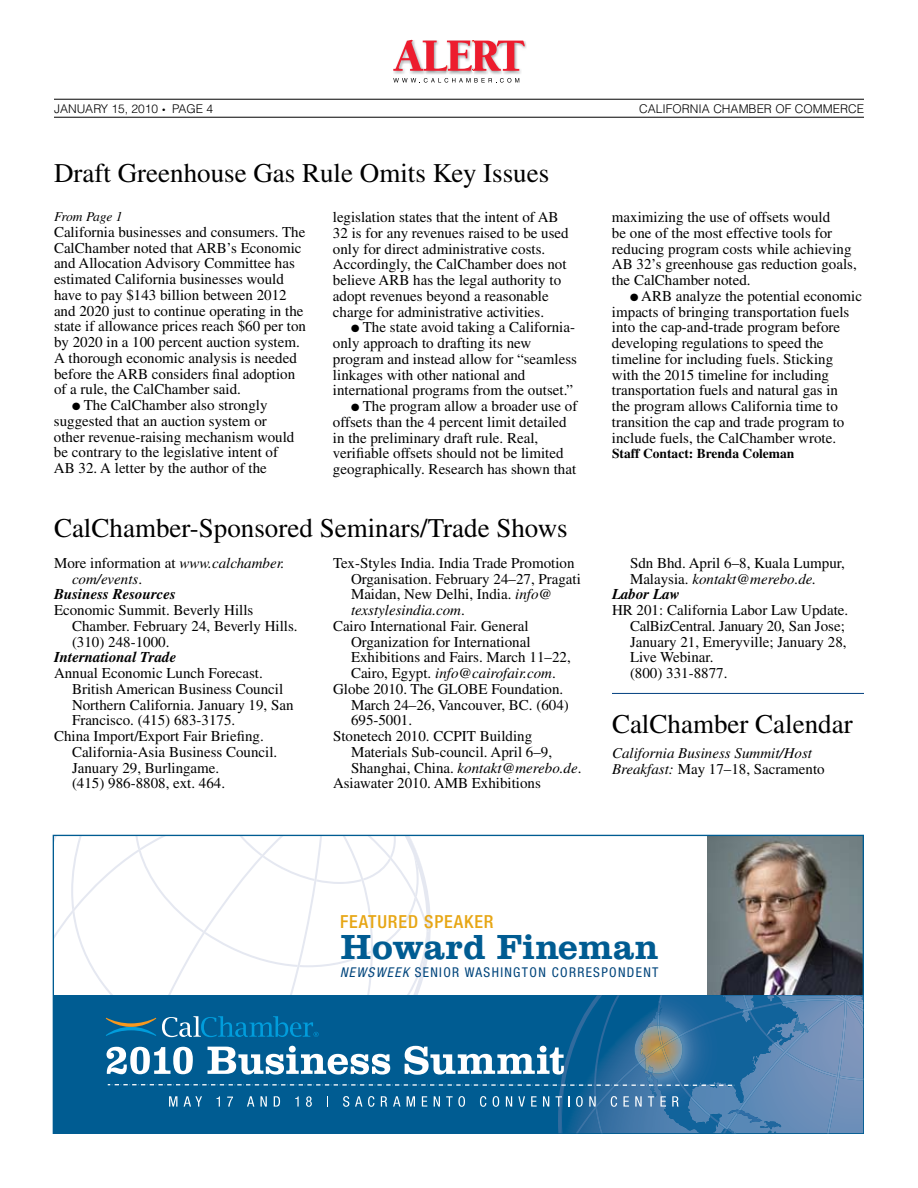
<style>
.page{position:relative;width:918px;height:1188px;background:#fff}
.page>*{position:absolute;margin:0;border:0;box-sizing:border-box;transform-origin:0 0}
.t1{font:36px "Clarendon";color:#005c92}
.t2{font:27px "Times";color:#000}
.t3{font:500 condensed 18px "Helvetica Neue LT Std";letter-spacing:.05em;color:#e7a614}
.t4{font:15px/15.8px "Times";color:#000}
.t5{font:italic 15px/15.8px "Times";color:#000}
.t6{font:italic 700 15px "Times";color:#000}
.t7{font:condensed 13.5px "Helvetica Neue LT Std";letter-spacing:.1em;color:#00457c}
.t8{font:700 13.5px "Times";color:#000}
.t9{font:italic 13.5px "Times";letter-spacing:-.025em;color:#000}
.t10{font:300 12px "Helvetica";color:#000}
.s1{font-style:italic}
.s2{font-style:normal}
</style>
<div class="page">
<hr style="left:54px;top:99px;width:810px;height:1px;background:#000">
<hr style="left:54px;top:117px;width:810px;height:1px;background:#000">
<img style="left:426px;top:72px;width:21px;height:2px">
<img style="left:503px;top:41px;width:23px;height:33px">
<img style="left:393px;top:72px;width:33px;height:2px">
<img style="left:474px;top:72px;width:28px;height:2px">
<img style="left:447px;top:72px;width:26px;height:2px">
<svg style="left:393px;top:40px;width:132px;height:32px"></svg>
<svg style="left:393px;top:78px;width:126px;height:5px"></svg>
<svg style="left:54px;top:836px;width:809px;height:298px"></svg>
<hr style="left:612px;top:693px;width:252px;height:1px;background:#003e7e">
<p class="t10" style="left:54px;top:101px;width:161px">JANUARY 15, 2010 ● PAGE 4</p>
<p class="t10" style="left:639px;top:101px;width:226px">CALIFORNIA CHAMBER OF COMMERCE</p>
<h2 class="t2" style="left:54px;top:158px;width:497px">Draft Greenhouse Gas Rule Omits Key Issues</h2>
<p class="t9" style="left:54px;top:209px;width:70px">From Page 1</p>
<p class="t4" style="left:54px;top:224px;width:254px">California businesses and consumers. The CalChamber noted that ARB’s Economic and Allocation Advisory Committee has estimated California businesses would have to pay $143 billion between 2012 and 2020 just to continue operating in the state if allowance prices reach $60 per ton by 2020 in a 100 percent auction system.<br>A thorough economic analysis is needed before the ARB considers final adoption of a rule, the CalChamber said.</p>
<p class="t4" style="left:54px;top:397px;width:242px;text-indent:18px">● The CalChamber also strongly suggested that an auction system or other revenue-raising mechanism would be contrary to the legislative intent of AB 32. A letter by the author of the</p>
<p class="t4" style="left:333px;top:209px;width:237px">legislation states that the intent of AB 32 is for any revenues raised to be used only for direct administrative costs.<br>Accordingly, the CalChamber does not believe ARB has the legal authority to adopt revenues beyond a reasonable charge for administrative activities.</p>
<p class="t4" style="left:333px;top:319px;width:246px;text-indent:18px">● The state avoid taking a California&shy;only approach to drafting its new program and instead allow for “seamless linkages with other national and international programs from the outset.”</p>
<p class="t4" style="left:333px;top:398px;width:246px;text-indent:18px">● The program allow a broader use of offsets than the 4 percent limit detailed in the preliminary draft rule. Real, verifiable offsets should not be limited geographically. Research has shown that</p>
<h2 class="t2" style="left:54px;top:512px;width:515px">CalChamber-Sponsored Seminars/Trade Shows</h2>
<p class="t4" style="left:54px;top:555px;width:232px">More information at <span class="s1">www.calchamber.</span></p>
<p class="t5" style="left:72px;top:571px;width:72px">com/events<span class="s2">.</span></p>
<p class="t6" style="left:54px;top:586px;width:124px">Business Resources</p>
<p class="t4" style="left:72px;top:602px;width:227px;text-indent:-18px">Economic Summit. Beverly Hills<br>Chamber. February 24, Beverly Hills. (310) 248-1000.</p>
<p class="t6" style="left:54px;top:649px;width:124px">International Trade</p>
<p class="t4" style="left:54px;top:665px;width:210px">Annual Economic Lunch Forecast.</p>
<p class="t4" style="left:72px;top:681px;width:213px">British American Business Council</p>
<p class="t4" style="left:72px;top:697px;width:223px">Northern California. January 19, San</p>
<p class="t4" style="left:72px;top:712px;width:165px">Francisco. (415) 683-3175.</p>
<p class="t4" style="left:54px;top:728px;width:211px">China Import/Export Fair Briefing.</p>
<p class="t4" style="left:72px;top:744px;width:207px">California-Asia Business Council.</p>
<p class="t4" style="left:72px;top:760px;width:149px">January 29, Burlingame.</p>
<p class="t4" style="left:72px;top:775px;width:155px">(415) 986-8808, ext. 464.</p>
<p class="t4" style="left:333px;top:555px;width:243px">Tex-Styles India. India Trade Promotion</p>
<p class="t4" style="left:351px;top:571px;width:231px">Organisation. February 24–27, Pragati</p>
<p class="t4" style="left:351px;top:586px;width:203px">Maidan, New Delhi, India. <span class="s1">info@</span></p>
<p class="t5" style="left:351px;top:602px;width:115px">texstylesindia.com<span class="s2">.</span></p>
<p class="t4" style="left:333px;top:618px;width:197px">Cairo International Fair. General</p>
<p class="t4" style="left:351px;top:634px;width:181px">Organization for International</p>
<p class="t4" style="left:351px;top:649px;width:221px">Exhibitions and Fairs. March 11–22,</p>
<p class="t5" style="left:351px;top:665px;width:206px"><span class="s2">Cairo, Egypt.</span> info@cairofair.com<span class="s2">.</span></p>
<p class="t4" style="left:333px;top:681px;width:232px">Globe 2010. The GLOBE Foundation.</p>
<p class="t4" style="left:351px;top:697px;width:219px">March 24–26, Vancouver, BC. (604)</p>
<p class="t4" style="left:351px;top:712px;width:63px">695-5001.</p>
<p class="t4" style="left:333px;top:728px;width:201px">Stonetech 2010. CCPIT Building</p>
<p class="t4" style="left:351px;top:744px;width:203px">Materials Sub-council. April 6–9,</p>
<p class="t5" style="left:351px;top:760px;width:232px"><span class="s2">Shanghai, China.</span> kontakt@merebo.de<span class="s2">.</span></p>
<p class="t4" style="left:333px;top:775px;width:209px">Asiawater 2010. AMB Exhibitions</p>
<p class="t4" style="left:612px;top:209px;width:246px">maximizing the use of offsets would<br>be one of the most effective tools for reducing program costs while achieving AB 32’s greenhouse gas reduction goals, the CalChamber noted.</p>
<p class="t4" style="left:612px;top:288px;width:252px;text-indent:18px">● ARB analyze the potential economic impacts of bringing transportation fuels into the cap-and-trade program before developing regulations to speed the timeline for including fuels. Sticking with the 2015 timeline for including transportation fuels and natural gas in<br>the program allows California time to transition the cap and trade program to include fuels, the CalChamber wrote.</p>
<p class="t8" style="left:612px;top:446px;width:184px">Staff Contact: Brenda Coleman</p>
<p class="t4" style="left:630px;top:555px;width:217px">Sdn Bhd. April 6–8, Kuala Lumpur,</p>
<p class="t5" style="left:630px;top:571px;width:188px"><span class="s2">Malaysia.</span> kontakt@merebo.de.</p>
<p class="t6" style="left:612px;top:585px;width:69px">Labor Law</p>
<p class="t4" style="left:630px;top:602px;width:220px;text-indent:-18px">HR 201: California Labor Law Update.<br>CalBizCentral. January 20, San Jose;<br>January 21, Emeryville; January 28,<br>Live Webinar.<br>(800) 331-8877.</p>
<h2 class="t2" style="left:612px;top:709px;width:242px">CalChamber Calendar</h2>
<p class="t5" style="left:612px;top:745px;width:214px">California Business Summit/Host<br>Breakfast: <span class="s2">May 17–18, Sacramento</span></p>
<p class="t3" style="left:340px;top:910px;width:155px">FEATURED SPEAKER</p>
<p class="t7" style="left:340px;top:965px;width:320px"><span class="s1">NEWSWEEK</span> SENIOR WASHINGTON CORRESPONDENT</p>
<h1 class="t1" style="left:340px;top:926px;width:320px">Howard Fineman</h1>
</div>
